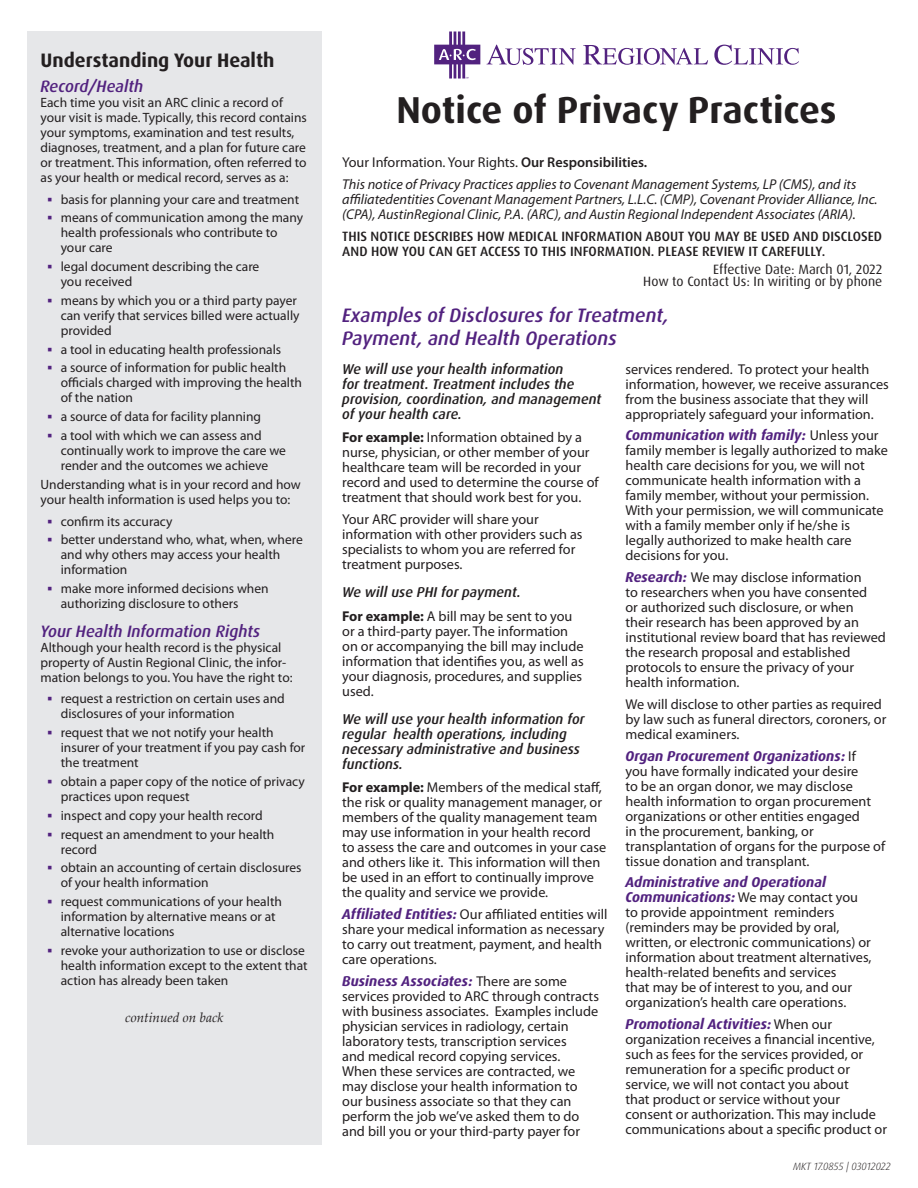
<style>
.page{position:relative;width:918px;height:1188px;background:#fff}
.page>*{position:absolute;margin:0;border:0;box-sizing:border-box;transform-origin:0 0}
.t1{font:700 37.5px "Dax Pro";color:#231f20}
.t2{font:italic 500 19.5px/23.4px "Dax Pro";color:#52227f}
.HEADER---purple{font:700 19.5px "Dax Pro";color:#231f20}
.HEADER---purple-2{font:italic 500 16.5px "Dax Pro";color:#52227f}
.BODY_COPY{font:14.25px/15px "Myriad Pro";color:#231f20}
.SUBHEAD---black{font:italic 500 14.25px/15px "Dax Pro";color:#231f20}
.t3{font:italic 14.25px/15px "Myriad Pro";color:#231f20}
.BODY_COPY-2{font:13.5px/15px "Myriad Pro";color:#231f20}
.t4{font:500 13.5px/15px "Dax Pro";letter-spacing:.005em;color:#231f20}
.t5{font:13.5px "Dax Pro";color:#231f20}
.t6{font:italic 13.5px "Palatino Linotype";color:#231f20}
.t7{font:italic 300 10.5px "Dax Pro";color:#231f20}
.s1{font-weight:600}
.s2{font-weight:700}
.s3{font-family:"Dax Pro";font-weight:700;font-style:italic;color:#52227f}
</style>
<div class="page">
<svg style="left:714px;top:45px;width:85px;height:20px"></svg>
<svg style="left:583px;top:45px;width:125px;height:20px"></svg>
<svg style="left:487px;top:45px;width:89px;height:20px"></svg>
<svg style="left:434px;top:32px;width:46px;height:46px"></svg>
<div style="left:27px;top:32px;width:295px;height:1113px;background:#e6e7e9"></div>
<p class="HEADER---purple" style="left:40px;top:48px;width:235px">Understanding Your Health</p>
<p class="HEADER---purple-2" style="left:40px;top:75px;width:104px">Record/Health</p>
<p class="BODY_COPY-2" style="left:40px;top:95px;width:268px">Each time you visit an ARC clinic a record of your visit is made. Typically, this record contains your symptoms, examination and test results, diagnoses, treatment, and a plan for future care or treatment. This information, often referred to as your health or medical record, serves as a:</p>
<p class="BODY_COPY-2" style="left:61px;top:191px;width:240px">basis for planning your care and treatment</p>
<p class="BODY_COPY-2" style="left:61px;top:210px;width:244px">means of communication among the many health professionals who contribute to your care</p>
<p class="BODY_COPY-2" style="left:61px;top:259px;width:200px">legal document describing the care you received</p>
<p class="BODY_COPY-2" style="left:61px;top:293px;width:240px">means by which you or a third party payer can verify that services billed were actually provided</p>
<p class="BODY_COPY-2" style="left:61px;top:341px;width:222px">a tool in educating health professionals</p>
<p class="BODY_COPY-2" style="left:61px;top:360px;width:243px">a source of information for public health officials charged with improving the health of the nation</p>
<p class="BODY_COPY-2" style="left:61px;top:409px;width:202px">a source of data for facility planning</p>
<p class="BODY_COPY-2" style="left:61px;top:428px;width:227px">a tool with which we can assess and continually work to improve the care we render and the outcomes we achieve</p>
<p class="BODY_COPY-2" style="left:40px;top:477px;width:262px">Understanding what is in your record and how your health information is used helps you to:</p>
<p class="BODY_COPY-2" style="left:61px;top:513px;width:113px">confirm its accuracy</p>
<p class="BODY_COPY-2" style="left:61px;top:532px;width:244px">better understand who, what, when, where and why others may access your health information</p>
<p class="BODY_COPY-2" style="left:61px;top:581px;width:209px">make more informed decisions when authorizing disclosure to others</p>
<p class="HEADER---purple-2" style="left:40px;top:620px;width:221px">Your Health Information Rights</p>
<p class="BODY_COPY-2" style="left:40px;top:639px;width:254px">Although your health record is the physical property of Austin Regional Clinic, the infor&shy;mation belongs to you. You have the right to:</p>
<p class="BODY_COPY-2" style="left:61px;top:691px;width:226px">request a restriction on certain uses and disclosures of your information</p>
<p class="BODY_COPY-2" style="left:61px;top:725px;width:246px">request that we not notify your health insurer of your treatment if you pay cash for the treatment</p>
<p class="BODY_COPY-2" style="left:61px;top:774px;width:246px">obtain a paper copy of the notice of privacy practices upon request</p>
<p class="BODY_COPY-2" style="left:61px;top:807px;width:204px">inspect and copy your health record</p>
<p class="BODY_COPY-2" style="left:61px;top:826px;width:215px">request an amendment to your health record</p>
<p class="BODY_COPY-2" style="left:61px;top:860px;width:242px">obtain an accounting of certain disclosures of your health information</p>
<p class="BODY_COPY-2" style="left:61px;top:894px;width:223px">request communications of your health information by alternative means or at alternative locations</p>
<p class="BODY_COPY-2" style="left:61px;top:943px;width:248px">revoke your authorization to use or disclose health information except to the extent that action has already been taken</p>
<p class="t6" style="left:125px;top:1007px;width:100px">continued on back</p>
<p class="t1" style="left:396px;top:86px;width:442px">Notice of Privacy Practices</p>
<p class="BODY_COPY" style="left:342px;top:155px;width:307px">Your Information. Your Rights. <span class="s1">Our Responsibilities.</span></p>
<p class="t3" style="left:342px;top:176px;width:537px">This notice of Privacy Practices applies to Covenant Management Systems, LP (CMS), and its affiliatedentities Covenant Management Partners, L.L.C. (CMP), Covenant Provider Alliance, Inc. (CPA), AustinRegional Clinic, P.A. (ARC), and Austin Regional Independent Associates (ARIA).</p>
<p class="t4" style="left:342px;top:228px;width:541px">THIS NOTICE DESCRIBES HOW MEDICAL INFORMATION ABOUT YOU MAY BE USED AND DISCLOSED<br>AND HOW YOU CAN GET ACCESS TO THIS INFORMATION. PLEASE REVIEW IT CAREFULLY.</p>
<p class="t5" style="left:713px;top:261px;width:171px">Effective Date: March 01, 2022</p>
<p class="t5" style="left:643px;top:273px;width:241px">How to Contact Us: In wiriting or by phone</p>
<p class="t2" style="left:342px;top:303px;width:328px">Examples of Disclosures for Treatment,<br>Payment, and Health Operations</p>
<p class="SUBHEAD---black" style="left:342px;top:362px;width:261px">We will use your health information<br>for treatment. Treatment includes the provision, coordination, and management of your health care.</p>
<p class="BODY_COPY" style="left:342px;top:430px;width:258px"><span class="s2">For example:</span> Information obtained by a nurse, physician, or other member of your healthcare team will be recorded in your record and used to determine the course of treatment that should work best for you.</p>
<p class="BODY_COPY" style="left:342px;top:511px;width:242px">Your ARC provider will share your information with other providers such as specialists to whom you are referred for treatment purposes.</p>
<p class="SUBHEAD---black" style="left:342px;top:585px;width:180px">We will use PHI for payment.</p>
<p class="BODY_COPY" style="left:342px;top:608px;width:243px"><span class="s2">For example:</span> A bill may be sent to you or a third-party payer. The information on or accompanying the bill may include information that identifies you, as well as your diagnosis, procedures, and supplies used.</p>
<p class="SUBHEAD---black" style="left:342px;top:712px;width:244px">We will use your health information for regular health operations, including necessary administrative and business functions.</p>
<p class="BODY_COPY" style="left:342px;top:780px;width:265px"><span class="s2">For example:</span> Members of the medical staff, the risk or quality management manager, or members of the quality management team may use information in your health record to assess the care and outcomes in your case and others like it. This information will then be used in an effort to continually improve the quality and service we provide.</p>
<p class="BODY_COPY" style="left:342px;top:906px;width:267px"><span class="s3">Affiliated Entities:</span> Our affiliated entities will share your medical information as necessary to carry out treatment, payment, and health care operations.</p>
<p class="BODY_COPY" style="left:342px;top:973px;width:258px"><span class="s3">Business Associates:</span> There are some services provided to ARC through contracts with business associates. Examples include physician services in radiology, certain laboratory tests, transcription services<br>and medical record copying services.<br>When these services are contracted, we may disclose your health information to our business associate so that they can perform the job we’ve asked them to do and bill you or your third-party payer for</p>
<p class="BODY_COPY" style="left:626px;top:361px;width:265px">services rendered. To protect your health information, however, we receive assurances from the business associate that they will appropriately safeguard your information.</p>
<p class="BODY_COPY" style="left:626px;top:428px;width:264px"><span class="s3">Communication with family:</span> Unless your family member is legally authorized to make health care decisions for you, we will not communicate health information with a family member, without your permission.<br>With your permission, we will communicate with a family member only if he/she is legally authorized to make health care decisions for you.</p>
<p class="BODY_COPY" style="left:626px;top:570px;width:262px"><span class="s3">Research:</span> We may disclose information<br>to researchers when you have consented<br>or authorized such disclosure, or when<br>their research has been approved by an institutional review board that has reviewed the research proposal and established protocols to ensure the privacy of your health information.</p>
<p class="BODY_COPY" style="left:626px;top:696px;width:262px">We will disclose to other parties as required by law such as funeral directors, coroners, or medical examiners.</p>
<p class="BODY_COPY" style="left:626px;top:748px;width:261px"><span class="s3">Organ Procurement Organizations:</span> If<br>you have formally indicated your desire<br>to be an organ donor, we may disclose health information to organ procurement organizations or other entities engaged<br>in the procurement, banking, or transplantation of organs for the purpose of tissue donation and transplant.</p>
<p class="BODY_COPY" style="left:626px;top:875px;width:247px"><span class="s3">Administrative and Operational Communications:</span> We may contact you to provide appointment reminders (reminders may be provided by oral, written, or electronic communications) or information about treatment alternatives, health-related benefits and services<br>that may be of interest to you, and our organization’s health care operations.</p>
<p class="BODY_COPY" style="left:626px;top:1017px;width:263px"><span class="s3">Promotional Activities:</span> When our organization receives a financial incentive, such as fees for the services provided, or remuneration for a specific product or service, we will not contact you about<br>that product or service without your consent or authorization. This may include communications about a specific product or</p>
<p class="t7" style="left:793px;top:1160px;width:99px">MKT 17.0855 | 03012022</p>
</div>
